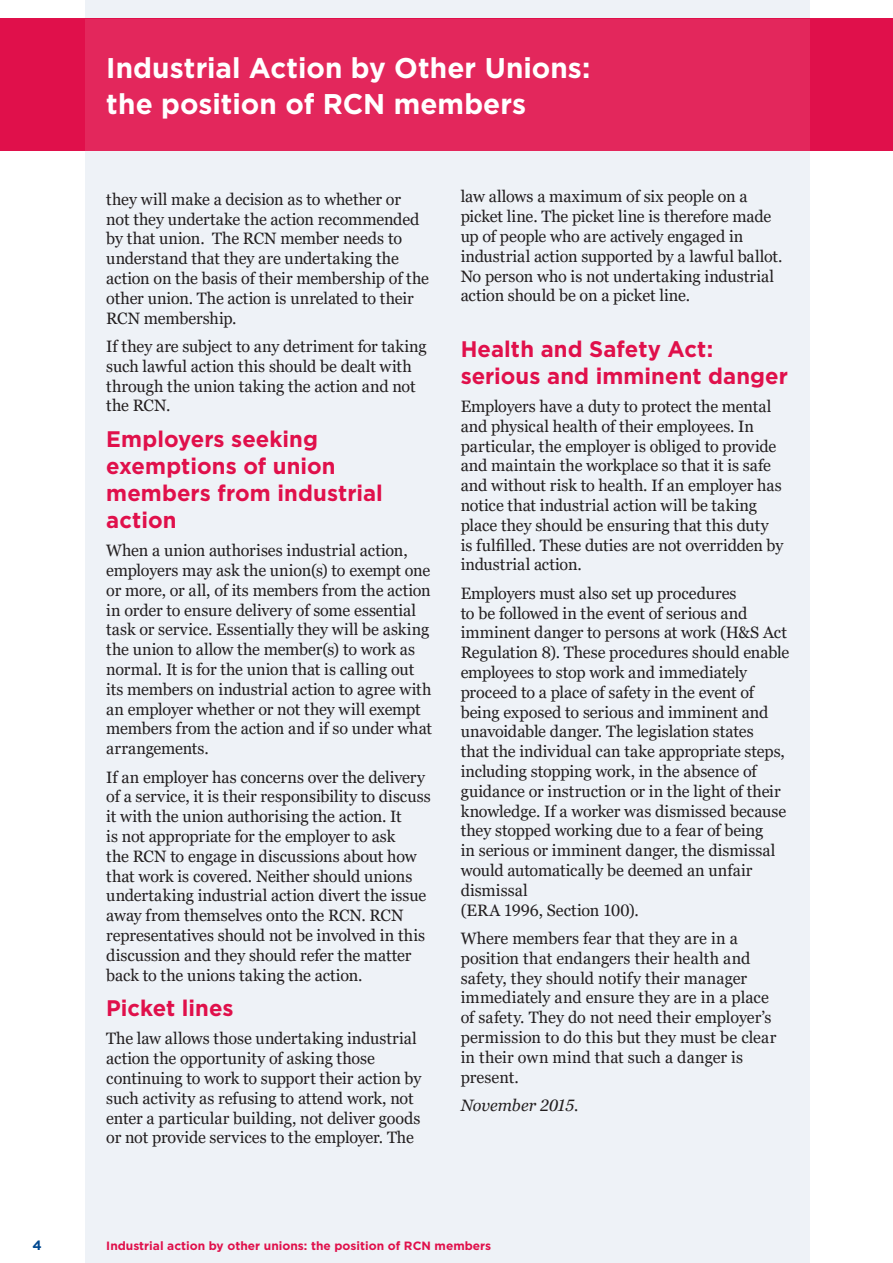
<style>
.page{position:relative;width:893px;height:1263px;background:#fff}
.page>*{position:absolute;margin:0;border:0;box-sizing:border-box;transform-origin:0 0}
.t1{font:700 28.5px/36px "Gotham";color:#fff}
.Head_1{font:700 22.5px/27px "Gotham";color:#e0104b}
.Body_text{font:16.5px/19.8px "Georgia Pro";letter-spacing:-.005em;color:#231f20}
.Body_text-2{font:italic 16.5px "Georgia Pro";color:#231f20}
.t2{font:700 13.5px "Gotham";color:#014890}
.t3{font:700 12px "Gotham";color:#e0104b}
</style>
<div class="page">
<div style="left:85px;top:0;width:724px;height:1263px;background:#eef2f7"></div>
<div style="left:0;top:19px;width:893px;height:132px;background:#e0104b"></div>
<div style="left:85px;top:19px;width:724px;height:132px;background:#e3275c"></div>
<h1 class="t1" style="left:106px;top:50px;width:485px">Industrial Action by Other Unions: the position of RCN members</h1>
<p class="Body_text" style="left:106px;top:190px;width:324px">they will make a decision as to whether or<br>not they undertake the action recommended by that union. The RCN member needs to understand that they are undertaking the action on the basis of their membership of the other union. The action is unrelated to their RCN membership.</p>
<p class="Body_text" style="left:106px;top:337px;width:322px">If they are subject to any detriment for taking such lawful action this should be dealt with through the union taking the action and not the RCN.</p>
<p class="Head_1" style="left:106px;top:425px;width:278px">Employers seeking exemptions of union members from industrial action</p>
<p class="Body_text" style="left:106px;top:541px;width:327px">When a union authorises industrial action, employers may ask the union(s) to exempt one or more, or all, of its members from the action in order to ensure delivery of some essential task or service. Essentially they will be asking the union to allow the member(s) to work as normal. It is for the union that is calling out its members on industrial action to agree with an employer whether or not they will exempt members from the action and if so under what arrangements.</p>
<p class="Body_text" style="left:106px;top:767px;width:326px">If an employer has concerns over the delivery of a service, it is their responsibility to discuss it with the union authorising the action. It<br>is not appropriate for the employer to ask<br>the RCN to engage in discussions about how that work is covered. Neither should unions undertaking industrial action divert the issue away from themselves onto the RCN. RCN representatives should not be involved in this discussion and they should refer the matter back to the unions taking the action.</p>
<p class="Head_1" style="left:106px;top:994px;width:129px">Picket lines</p>
<p class="Body_text" style="left:106px;top:1029px;width:317px">The law allows those undertaking industrial action the opportunity of asking those continuing to work to support their action by such activity as refusing to attend work, not enter a particular building, not deliver goods or not provide services to the employer. The</p>
<p class="Body_text" style="left:461px;top:187px;width:323px">law allows a maximum of six people on a picket line. The picket line is therefore made up of people who are actively engaged in industrial action supported by a lawful ballot.<br>No person who is not undertaking industrial action should be on a picket line.</p>
<p class="Head_1" style="left:461px;top:335px;width:329px">Health and Safety Act: serious and imminent danger</p>
<p class="Body_text" style="left:461px;top:397px;width:324px">Employers have a duty to protect the mental and physical health of their employees. In particular, the employer is obliged to provide and maintain the workplace so that it is safe and without risk to health. If an employer has notice that industrial action will be taking place they should be ensuring that this duty is fulfilled. These duties are not overridden by industrial action.</p>
<p class="Body_text" style="left:461px;top:584px;width:330px">Employers must also set up procedures<br>to be followed in the event of serious and imminent danger to persons at work (H&amp;S Act Regulation 8). These procedures should enable employees to stop work and immediately proceed to a place of safety in the event of being exposed to serious and imminent and unavoidable danger. The legislation states<br>that the individual can take appropriate steps, including stopping work, in the absence of guidance or instruction or in the light of their knowledge. If a worker was dismissed because they stopped working due to a fear of being<br>in serious or imminent danger, the dismissal would automatically be deemed an unfair dismissal<br>(ERA 1996, Section 100).</p>
<p class="Body_text" style="left:461px;top:929px;width:317px">Where members fear that they are in a position that endangers their health and safety, they should notify their manager immediately and ensure they are in a place of safety. They do not need their employer’s permission to do this but they must be clear in their own mind that such a danger is present.</p>
<p class="Body_text-2" style="left:461px;top:1096px;width:119px">November 2015.</p>
<p class="t2" style="left:33px;top:1236px;width:11px">4</p>
<p class="t3" style="left:106px;top:1237px;width:386px">Industrial action by other unions: the position of RCN members</p>
</div>
